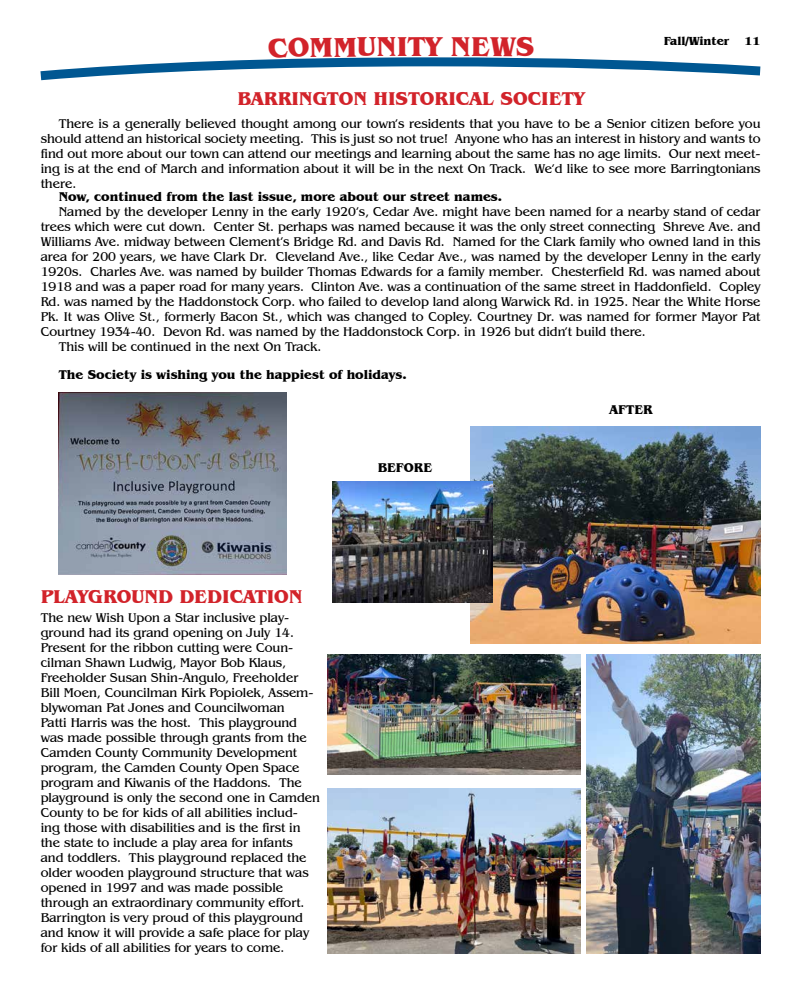
<style>
.page{position:relative;width:801px;height:990px;background:#fff}
.page>*{position:absolute;margin:0;border:0;box-sizing:border-box;transform-origin:0 0}
.t1{font:700 28px "Benguiat IT Cby BT";letter-spacing:-.005em;color:#d2232a}
.t2{font:700 19px "Benguiat IT Cby BT";color:#d2232a}
.t3{font:13px/15px "Benguiat IT Cby BT";color:#000;text-align:justify}
.t4{font:700 13px "Benguiat IT Cby BT";color:#000}
.t5{font:700 12px "Benguiat IT Cby BT";color:#000}
</style>
<div class="page">
<img style="left:586px;top:654px;width:175px;height:300px">
<img style="left:58px;top:393px;width:228px;height:182px">
<img style="left:328px;top:654px;width:252px;height:120px">
<img style="left:470px;top:426px;width:290px;height:218px">
<img style="left:332px;top:482px;width:161px;height:120px">
<img style="left:328px;top:789px;width:252px;height:164px">
<svg style="left:40px;top:57px;width:721px;height:24px"></svg>
<p class="t5" style="left:664px;top:34px;width:67px">Fall/Winter</p>
<p class="t5" style="left:745px;top:34px;width:17px">11</p>
<h1 class="t1" style="left:268px;top:31px;width:110px;rotate:-1deg">COMMU</h1>
<h1 class="t1" style="left:376px;top:29px;width:115px">NITY NE</h1>
<h2 class="t2" style="left:237px;top:86px;width:349px">BARRINGTON HISTORICAL SOCIETY</h2>
<p class="t3" style="left:41px;top:116px;width:721px;text-indent:18px">There is a generally believed thought among our town’s residents that you have to be a Senior citizen before you should attend an historical society meeting. This is just so not true! Anyone who has an interest in history and wants to find out more about our town can attend our meetings and learning about the same has no age limits. Our next meet&shy;ing is at the end of March and information about it will be in the next On Track. We’d like to see more Barringtonians there.</p>
<p class="t4" style="left:59px;top:188px;width:445px">Now, continued from the last issue, more about our street names.</p>
<p class="t3" style="left:59px;top:204px;width:703px">Named by the developer Lenny in the early 1920’s, Cedar Ave. might have been named for a nearby stand of cedar</p>
<p class="t3" style="left:41px;top:219px;width:721px">trees which were cut down. Center St. perhaps was named because it was the only street connecting Shreve Ave. and</p>
<p class="t3" style="left:41px;top:234px;width:721px">Williams Ave. midway between Clement’s Bridge Rd. and Davis Rd. Named for the Clark family who owned land in this</p>
<p class="t3" style="left:41px;top:249px;width:721px">area for 200 years, we have Clark Dr. Cleveland Ave., like Cedar Ave., was named by the developer Lenny in the early</p>
<p class="t3" style="left:41px;top:264px;width:721px">1920s. Charles Ave. was named by builder Thomas Edwards for a family member. Chesterfield Rd. was named about</p>
<p class="t3" style="left:41px;top:279px;width:721px">1918 and was a paper road for many years. Clinton Ave. was a continuation of the same street in Haddonfield. Copley</p>
<p class="t3" style="left:41px;top:294px;width:721px">Rd. was named by the Haddonstock Corp. who failed to develop land along Warwick Rd. in 1925. Near the White Horse</p>
<p class="t3" style="left:41px;top:309px;width:721px">Pk. It was Olive St., formerly Bacon St., which was changed to Copley. Courtney Dr. was named for former Mayor Pat</p>
<p class="t3" style="left:41px;top:324px;width:607px">Courtney 1934-40. Devon Rd. was named by the Haddonstock Corp. in 1926 but didn’t build there.</p>
<p class="t3" style="left:59px;top:339px;width:264px">This will be continued in the next On Track.</p>
<p class="t4" style="left:59px;top:366px;width:350px">The Society is wishing you the happiest of holidays.</p>
<h2 class="t2" style="left:41px;top:584px;width:263px">PLAYGROUND DEDICATION</h2>
<p class="t3" style="left:41px;top:610px;width:281px;text-align:left">The new Wish Upon a Star inclusive play&shy;ground had its grand opening on July 14.<br>Present for the ribbon cutting were Coun&shy;cilman Shawn Ludwig, Mayor Bob Klaus, Freeholder Susan Shin-Angulo, Freeholder Bill Moen, Councilman Kirk Popiolek, Assem&shy;blywoman Pat Jones and Councilwoman<br>Patti Harris was the host. This playground was made possible through grants from the Camden County Community Development program, the Camden County Open Space program and Kiwanis of the Haddons. The playground is only the second one in Camden County to be for kids of all abilities includ&shy;ing those with disabilities and is the first in the state to include a play area for infants<br>and toddlers. This playground replaced the older wooden playground structure that was opened in 1997 and was made possible through an extraordinary community effort.<br>Barrington is very proud of this playground and know it will provide a safe place for play for kids of all abilities for years to come.</p>
<p class="t4" style="left:378px;top:459px;width:56px">BEFORE</p>
<p class="t4" style="left:609px;top:402px;width:45px">AFTER</p>
</div>
